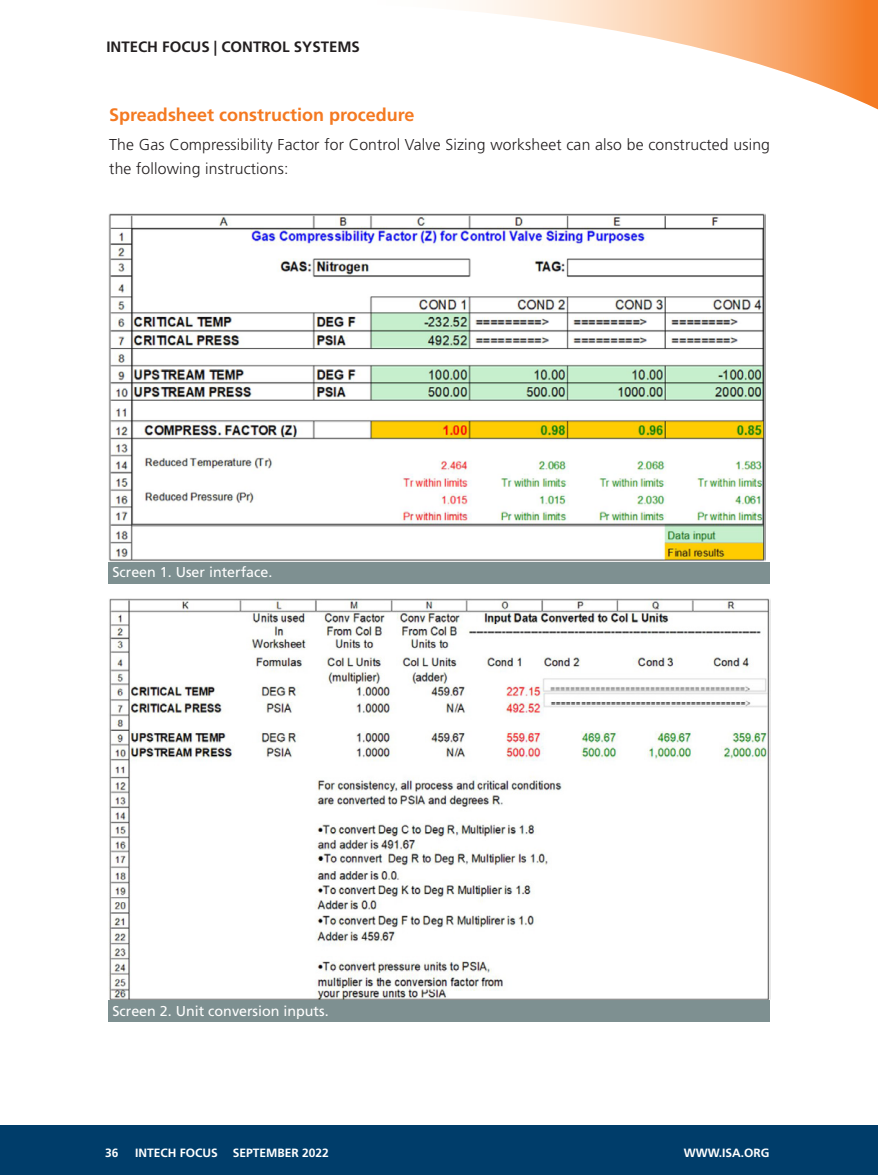
<style>
.page{position:relative;width:878px;height:1175px;background:#fff}
.page>*{position:absolute;margin:0;border:0;box-sizing:border-box;transform-origin:0 0}
.Subhead{font:700 18px "Frutiger";color:#f47921}
.no_indent{font:300 15.75px/24px "Frutiger";letter-spacing:.01em;color:#231f20}
.t1{font:700 15px "Frutiger";color:#231f20}
.Captions{font:14.25px "Frutiger";color:#fff}
.t2{font:700 12px "Frutiger";color:#fff}
</style>
<div class="page">
<div style="left:0;top:1125px;width:878px;height:49px;background:#003d6a"></div>
<svg style="left:469px;top:0;width:409px;height:110px"></svg>
<img style="left:109px;top:598px;width:661px;height:401px">
<div style="left:108px;top:1000px;width:662px;height:21px;background:#7e9091"></div>
<img style="left:108px;top:214px;width:657px;height:347px">
<div style="left:108px;top:562px;width:662px;height:21px;background:#7e9091"></div>
<p class="t1" style="left:106px;top:38px;width:255px">INTECH FOCUS | CONTROL SYSTEMS</p>
<p class="Subhead" style="left:109px;top:104px;width:307px">Spreadsheet construction procedure</p>
<p class="no_indent" style="left:109px;top:132px;width:662px">The Gas Compressibility Factor for Control Valve Sizing worksheet can also be constructed using the following instructions:</p>
<p class="Captions" style="left:112px;top:563px;width:161px">Screen 1. User interface.</p>
<p class="Captions" style="left:112px;top:1002px;width:218px">Screen 2. Unit conversion inputs.</p>
<p class="t2" style="left:105px;top:1145px;width:15px">36</p>
<p class="t2" style="left:135px;top:1145px;width:195px">INTECH FOCUS SEPTEMBER 2022</p>
<p class="t2" style="left:683px;top:1145px;width:87px">WWW.ISA.ORG</p>
</div>
